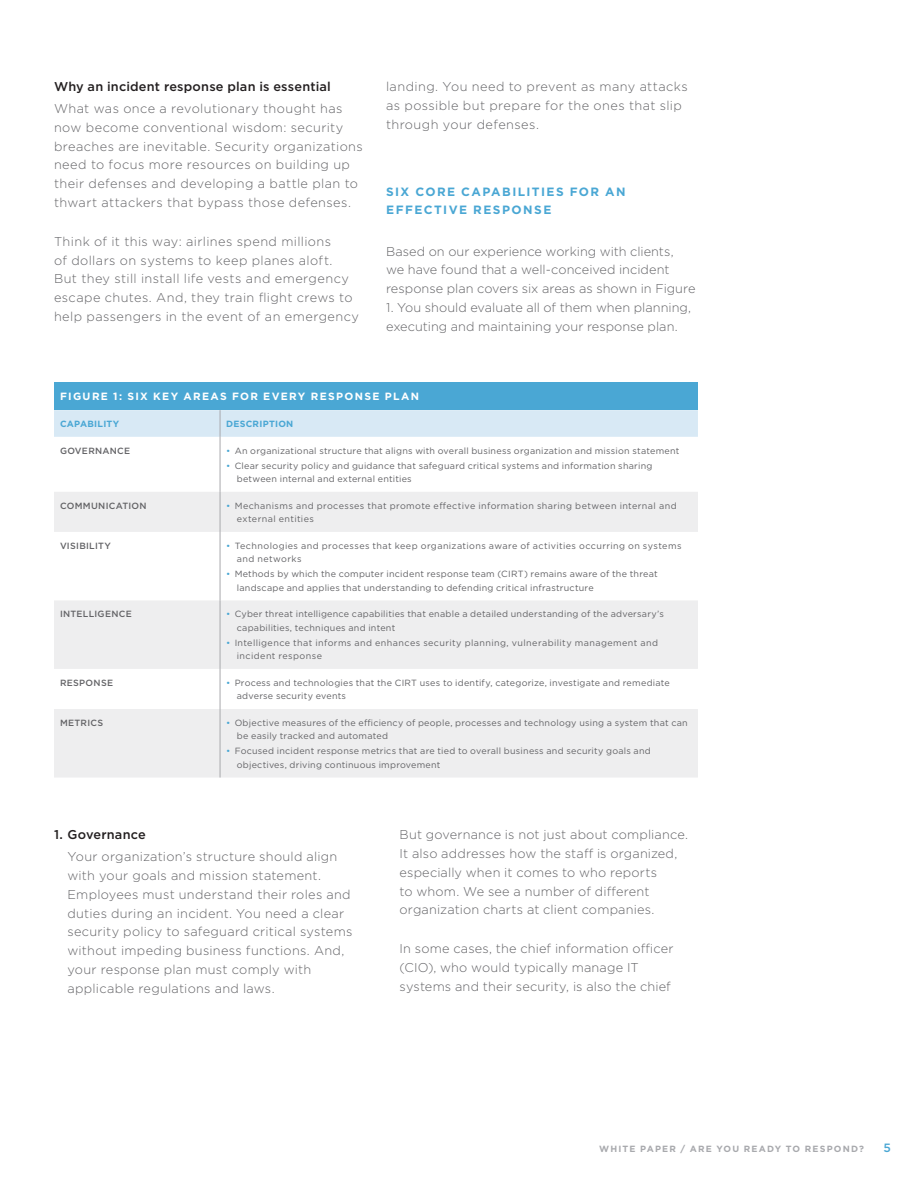
<style>
.page{position:relative;width:918px;height:1188px;background:#fff}
.page>*{position:absolute;margin:0;border:0;box-sizing:border-box;transform-origin:0 0}
.Text_Body_8_5{font:300 12.75px/18.8px "Gotham";letter-spacing:.02em;color:#636366}
.Text_Body_8_5-2{font:300 12.75px/18.8px "Gotham";color:#636366}
.Head_8_5_L1{font:500 12.75px "Gotham";letter-spacing:.015em;color:#231f20}
.Headline_8_Caps{font:700 12px/18px "Gotham";letter-spacing:.12em;color:#4aa7d4}
.t1{font:500 12px "Gotham";color:#4aa7d4}
.Table_Head_1{font:700 10.5px "Gotham";letter-spacing:.13em;color:#fff}
.t2{font:9px/13.5px "Gotham";letter-spacing:.03em;color:#636366}
.Table_Text_Body_Medi{font:500 9px "Gotham";letter-spacing:.035em;color:#636366}
.t3{font:700 9px "Gotham";letter-spacing:.13em;color:#a8a9ad}
.Table_Head_2{font:700 9px "Gotham";letter-spacing:.03em;color:#4aa7d4}
.s1{color:#4aa7d4}
</style>
<div class="page">
<div style="left:54px;top:382px;width:644px;height:28px;background:#4aa7d4"></div>
<svg style="left:54px;top:492px;width:644px;height:286px;fill:#eeeeef"></svg>
<div style="left:54px;top:410px;width:644px;height:27px;background:#d8e9f5"></div>
<hr style="left:220px;top:437px;width:1px;height:55px;background:#a8a9ad">
<hr style="left:220px;top:492px;width:1px;height:40px;background:#a8a9ad">
<hr style="left:220px;top:532px;width:1px;height:68px;background:#a8a9ad">
<hr style="left:220px;top:600px;width:1px;height:69px;background:#a8a9ad">
<hr style="left:220px;top:669px;width:1px;height:40px;background:#a8a9ad">
<hr style="left:220px;top:709px;width:1px;height:69px;background:#a8a9ad">
<p class="Head_8_5_L1" style="left:54px;top:78px;width:278px">Why an incident response plan is essential</p>
<p class="Text_Body_8_5" style="left:54px;top:99px;width:310px">What was once a revolutionary thought has now become conventional wisdom: security breaches are inevitable. Security organizations need to focus more resources on building up their defenses and developing a battle plan to thwart attackers that bypass those defenses.</p>
<p class="Text_Body_8_5" style="left:54px;top:232px;width:307px">Think of it this way: airlines spend millions<br>of dollars on systems to keep planes aloft.<br>But they still install life vests and emergency escape chutes. And, they train flight crews to help passengers in the event of an emergency</p>
<p class="Text_Body_8_5" style="left:386px;top:77px;width:303px">landing. You need to prevent as many attacks as possible but prepare for the ones that slip through your defenses.</p>
<p class="Headline_8_Caps" style="left:386px;top:183px;width:241px">SIX CORE CAPABILITIES FOR AN<br>EFFECTIVE RESPONSE</p>
<p class="Text_Body_8_5-2" style="left:386px;top:241px;width:311px">Based on our experience working with clients,<br>we have found that a well-conceived incident response plan covers six areas as shown in Figure</p>
<p class="Text_Body_8_5-2" style="left:386px;top:298px;width:307px">1. You should evaluate all of them when planning, executing and maintaining your response plan.</p>
<p class="Table_Head_1" style="left:60px;top:390px;width:361px">FIGURE 1: SIX KEY AREAS FOR EVERY RESPONSE PLAN</p>
<p class="Table_Head_2" style="left:60px;top:418px;width:61px">CAPABILITY</p>
<p class="Table_Head_2" style="left:226px;top:418px;width:69px">DESCRIPTION</p>
<p class="Table_Text_Body_Medi" style="left:60px;top:445px;width:72px">GOVERNANCE</p>
<p class="t2" style="left:226px;top:444px;width:455px"><span class="s1">•</span> An organizational structure that aligns with overall business organization and mission statement</p>
<p class="t2" style="left:237px;top:458px;width:417px;text-indent:-11px"><span class="s1">•</span> Clear security policy and guidance that safeguard critical systems and information sharing between internal and external entities</p>
<p class="Table_Text_Body_Medi" style="left:60px;top:500px;width:88px">COMMUNICATION</p>
<p class="t2" style="left:237px;top:499px;width:441px;text-indent:-11px"><span class="s1">•</span> Mechanisms and processes that promote effective information sharing between internal and external entities</p>
<p class="Table_Text_Body_Medi" style="left:60px;top:540px;width:52px">VISIBILITY</p>
<p class="t2" style="left:237px;top:539px;width:446px;text-indent:-11px"><span class="s1">•</span> Technologies and processes that keep organizations aware of activities occurring on systems and networks</p>
<p class="t2" style="left:237px;top:567px;width:422px;text-indent:-11px"><span class="s1">•</span> Methods by which the computer incident response team (CIRT) remains aware of the threat landscape and applies that understanding to defending critical infrastructure</p>
<p class="Table_Text_Body_Medi" style="left:60px;top:608px;width:73px">INTELLIGENCE</p>
<p class="t2" style="left:237px;top:607px;width:429px;text-indent:-11px"><span class="s1">•</span> Cyber threat intelligence capabilities that enable a detailed understanding of the adversary’s capabilities, techniques and intent</p>
<p class="t2" style="left:237px;top:636px;width:423px;text-indent:-11px"><span class="s1">•</span> Intelligence that informs and enhances security planning, vulnerability management and incident response</p>
<p class="Table_Text_Body_Medi" style="left:60px;top:677px;width:55px">RESPONSE</p>
<p class="t2" style="left:237px;top:676px;width:434px;text-indent:-11px"><span class="s1">•</span> Process and technologies that the CIRT uses to identify, categorize, investigate and remediate adverse security events</p>
<p class="Table_Text_Body_Medi" style="left:60px;top:717px;width:45px">METRICS</p>
<p class="t2" style="left:237px;top:716px;width:453px;text-indent:-11px"><span class="s1">•</span> Objective measures of the efficiency of people, processes and technology using a system that can be easily tracked and automated</p>
<p class="t2" style="left:237px;top:744px;width:416px;text-indent:-11px"><span class="s1">•</span> Focused incident response metrics that are tied to overall business and security goals and objectives, driving continuous improvement</p>
<p class="Head_8_5_L1" style="left:54px;top:827px;width:93px">1. Governance</p>
<p class="Text_Body_8_5" style="left:68px;top:847px;width:286px">Your organization’s structure should align with your goals and mission statement.<br>Employees must understand their roles and duties during an incident. You need a clear security policy to safeguard critical systems without impeding business functions. And, your response plan must comply with applicable regulations and laws.</p>
<p class="Text_Body_8_5" style="left:400px;top:825px;width:290px">But governance is not just about compliance.<br>It also addresses how the staff is organized, especially when it comes to who reports<br>to whom. We see a number of different organization charts at client companies.</p>
<p class="Text_Body_8_5" style="left:400px;top:939px;width:275px">In some cases, the chief information officer (CIO), who would typically manage IT systems and their security, is also the chief</p>
<p class="t3" style="left:599px;top:1143px;width:266px">WHITE PAPER / ARE YOU READY TO RESPOND?</p>
<p class="t1" style="left:884px;top:1140px;width:9px">5</p>
</div>
